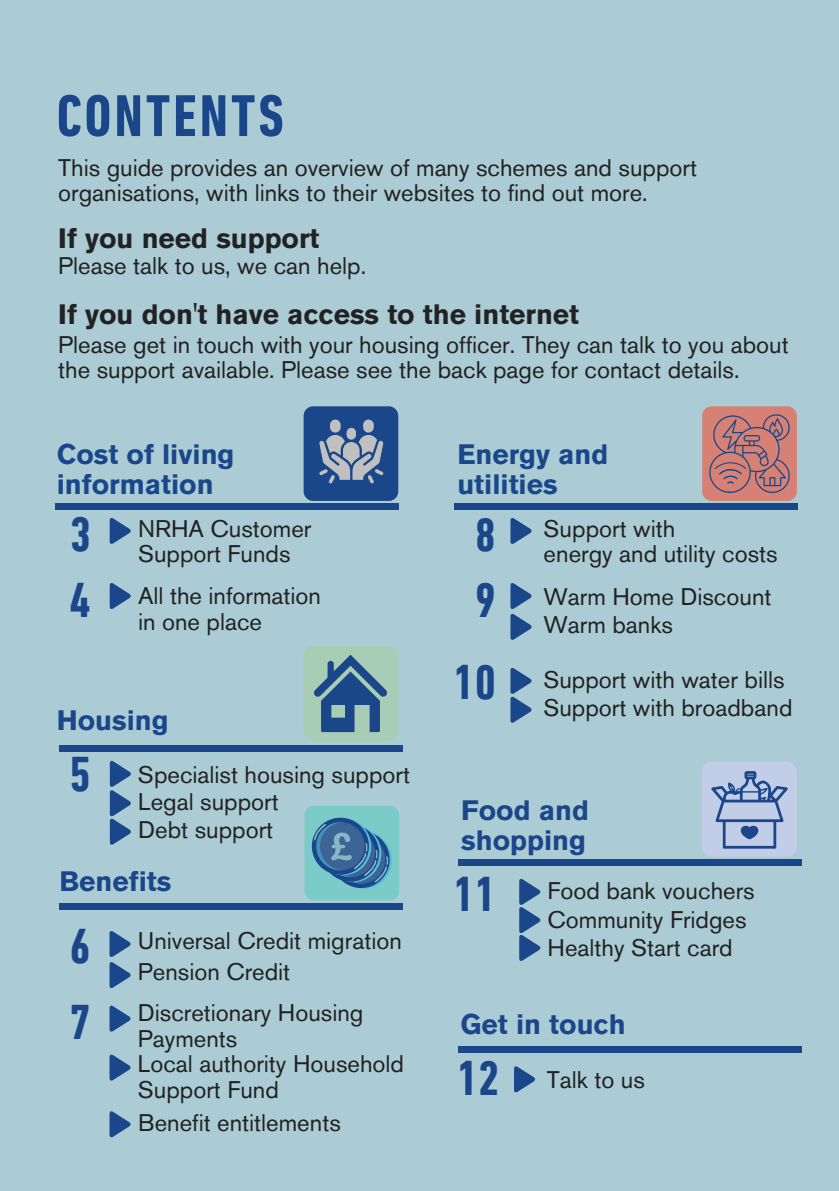
<style>
.page{position:relative;width:839px;height:1191px;background:#fff}
.page>*{position:absolute;margin:0;border:0;box-sizing:border-box;transform-origin:0 0}
.t1{font:700 condensed 60px "DIN Next LT Pro";letter-spacing:.05em;color:#1a4789}
.t2{font:700 condensed 49.8px "DIN Next LT Pro";color:#1a4789}
.t3{font:700 condensed 48px "DIN Next LT Pro";color:#1a4789}
.t4{font:700 28px/30px "Akzidenz Grotesk Pro";color:#1a4789}
.t5{font:700 28px "Akzidenz Grotesk Pro";color:#222}
.t6{font:24px/25.6px "Akzidenz Grotesk Pro";color:#222}
</style>
<div class="page">
<div style="left:0;top:0;width:838px;height:1191px;background:#abccd5"></div>
<div style="left:702px;top:406px;width:94px;height:95px;background:#d68173;border-radius:9px"></div>
<div style="left:303px;top:406px;width:95px;height:95px;background:#1a4789;border-radius:9px"></div>
<div style="left:59px;top:903px;width:344px;height:6px;background:#1a4789"></div>
<div style="left:56px;top:504px;width:343px;height:6px;background:#1a4789"></div>
<div style="left:303px;top:646px;width:95px;height:95px;background:#a8cdb5;border-radius:9px"></div>
<div style="left:304px;top:806px;width:95px;height:94px;background:#7bcbc9;border-radius:9px"></div>
<div style="left:454px;top:504px;width:343px;height:6px;background:#1a4789"></div>
<svg style="left:312px;top:818px;width:79px;height:70px"></svg>
<svg style="left:110px;top:518px;width:21px;height:26px"></svg>
<svg style="left:110px;top:583px;width:21px;height:26px"></svg>
<svg style="left:109px;top:1005px;width:21px;height:27px"></svg>
<svg style="left:510px;top:518px;width:21px;height:26px"></svg>
<svg style="left:510px;top:583px;width:21px;height:57px"></svg>
<div style="left:346px;top:428px;width:10px;height:12px;background:#c0c0c0;border-radius:5px"></div>
<div style="left:330px;top:420px;width:10px;height:13px;background:#c0c0c0;border-radius:5px"></div>
<div style="left:363px;top:420px;width:11px;height:13px;background:#c0c0c0;border-radius:5px"></div>
<svg style="left:319px;top:435px;width:64px;height:48px"></svg>
<svg style="left:510px;top:668px;width:21px;height:55px"></svg>
<div style="left:457px;top:1046px;width:344px;height:6px;background:#1a4789"></div>
<svg style="left:514px;top:1066px;width:21px;height:27px"></svg>
<div style="left:59px;top:745px;width:344px;height:6px;background:#1a4789"></div>
<svg style="left:709px;top:414px;width:80px;height:79px"></svg>
<svg style="left:314px;top:655px;width:73px;height:77px"></svg>
<div style="left:702px;top:762px;width:94px;height:94px;background:#c2cde7;border-radius:9px"></div>
<div style="left:457px;top:859px;width:344px;height:6px;background:#1a4789"></div>
<svg style="left:519px;top:879px;width:21px;height:82px"></svg>
<svg style="left:711px;top:771px;width:76px;height:78px"></svg>
<svg style="left:109px;top:1054px;width:21px;height:27px"></svg>
<svg style="left:109px;top:931px;width:21px;height:57px"></svg>
<svg style="left:110px;top:761px;width:21px;height:84px"></svg>
<svg style="left:109px;top:1111px;width:21px;height:26px"></svg>
<p class="t1" style="left:57px;top:91px;width:228px">CONTENTS</p>
<p class="t6" style="left:58px;top:157px;width:640px">This guide provides an overview of many schemes and support organisations, with links to their websites to find out more.</p>
<h2 class="t5" style="left:58px;top:227px;width:263px">If you need support</h2>
<p class="t6" style="left:58px;top:256px;width:309px">Please talk to us, we can help.</p>
<p class="t5" style="left:58px;top:303px;width:522px">If you don't have access to the internet</p>
<p class="t6" style="left:58px;top:334px;width:732px">Please get in touch with your housing officer. They can talk to you about the support available. Please see the back page for contact details.</p>
<p class="t4" style="left:57px;top:442px;width:179px">Cost of living information</p>
<p class="t2" style="left:70px;top:513px;width:22px">3</p>
<p class="t2" style="left:70px;top:580px;width:22px">4</p>
<p class="t6" style="left:138px;top:518px;width:175px">NRHA Customer</p>
<p class="t6" style="left:138px;top:544px;width:154px">Support Funds</p>
<p class="t6" style="left:138px;top:586px;width:185px">All the information</p>
<p class="t6" style="left:138px;top:611px;width:126px">in one place</p>
<h2 class="t4" style="left:57px;top:708px;width:113px">Housing</h2>
<p class="t2" style="left:70px;top:754px;width:22px">5</p>
<p class="t6" style="left:138px;top:764px;width:273px">Specialist housing support</p>
<p class="t6" style="left:138px;top:791px;width:142px">Legal support</p>
<h2 class="t6" style="left:138px;top:819px;width:137px">Debt support</h2>
<p class="t4" style="left:59px;top:869px;width:113px">Benefits</p>
<p class="t2" style="left:70px;top:925px;width:22px">6</p>
<p class="t6" style="left:138px;top:931px;width:265px">Universal Credit migration</p>
<p class="t6" style="left:138px;top:962px;width:154px">Pension Credit</p>
<h1 class="t4" style="left:457px;top:442px;width:152px">Energy and utilities</h1>
<p class="t3" style="left:475px;top:515px;width:21px">8</p>
<p class="t6" style="left:543px;top:518px;width:133px">Support with</p>
<p class="t6" style="left:543px;top:544px;width:236px">energy and utility costs</p>
<p class="t2" style="left:475px;top:580px;width:22px">9</p>
<p class="t2" style="left:454px;top:661px;width:43px">10</p>
<p class="t6" style="left:543px;top:586px;width:230px">Warm Home Discount</p>
<p class="t6" style="left:543px;top:614px;width:131px">Warm banks</p>
<p class="t6" style="left:543px;top:669px;width:243px">Support with water bills</p>
<p class="t6" style="left:543px;top:697px;width:251px">Support with broadband</p>
<p class="t4" style="left:461px;top:798px;width:129px">Food and shopping</p>
<p class="t2" style="left:454px;top:874px;width:43px">11</p>
<p class="t6" style="left:547px;top:880px;width:209px">Food bank vouchers</p>
<p class="t6" style="left:547px;top:909px;width:200px">Community Fridges</p>
<p class="t6" style="left:547px;top:937px;width:187px">Healthy Start card</p>
<p class="t2" style="left:70px;top:1001px;width:22px">7</p>
<p class="t6" style="left:138px;top:1003px;width:227px">Discretionary Housing<br>Payments</p>
<p class="t6" style="left:138px;top:1054px;width:268px">Local authority Household<br>Support Fund</p>
<p class="t2" style="left:457px;top:1058px;width:43px">12</p>
<h2 class="t4" style="left:460px;top:1012px;width:166px">Get in touch</h2>
<p class="t6" style="left:547px;top:1069px;width:100px">Talk to us</p>
<p class="t6" style="left:138px;top:1112px;width:204px">Benefit entitlements</p>
</div>
